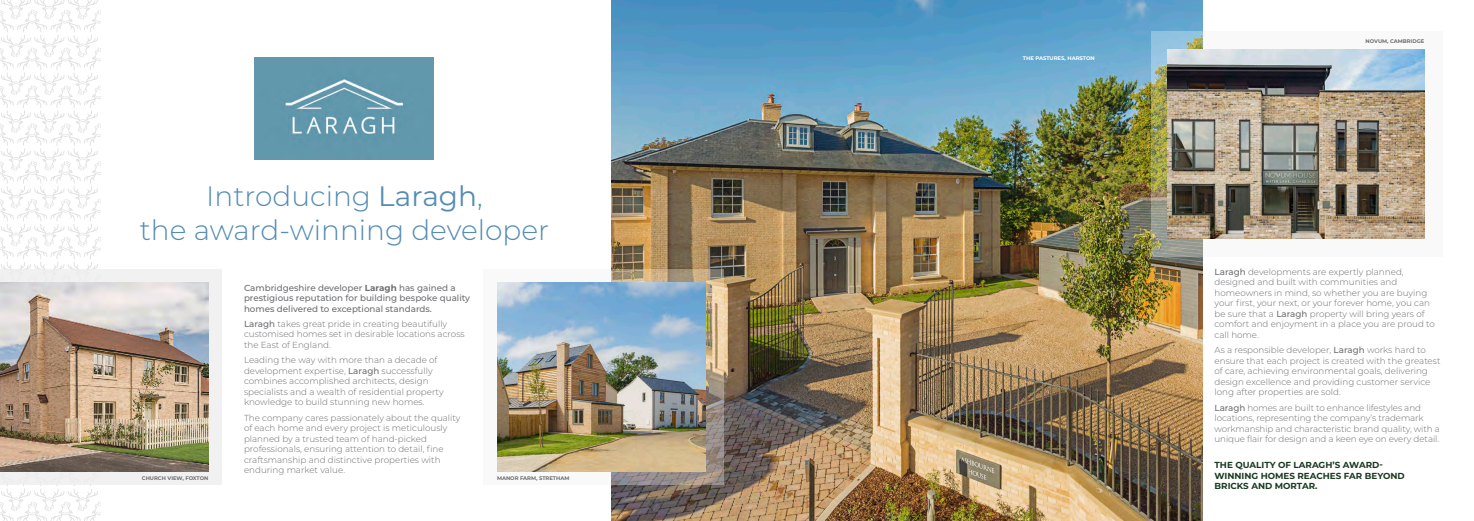
<style>
.page{position:relative;width:1474px;height:521px;background:#fff}
.page>*{position:absolute;margin:0;border:0;box-sizing:border-box;transform-origin:0 0}
.t1{font:300 28px/33.6px "Montserrat";color:#548cb3;text-align:center}
.t2{font:300 8.75px/10.5px "Montserrat";color:#6c6d70}
.t3{font:500 8.75px/10.5px "Montserrat";color:#6c6d70}
.t4{font:700 8.75px/10.5px "Montserrat";color:#193921}
.t5{font:700 5.25px "Montserrat";color:#6c6d70}
.t6{font:700 5.25px "Montserrat";color:#fff}
.s1{font-weight:400}
.s2{font-weight:700}
.s3{font-weight:500}
</style>
<div class="page">
<img style="left:611px;top:0;width:591px;height:521px">
<img style="left:497px;top:269px;width:226px;height:216px">
<img style="left:1150px;top:32px;width:275px;height:225px">
<svg style="left:0;top:0;width:100px;height:521px"></svg>
<img style="left:497px;top:282px;width:208px;height:189px">
<img style="left:1167px;top:49px;width:257px;height:190px">
<img style="left:254px;top:57px;width:179px;height:102px">
<div style="left:0;top:269px;width:222px;height:216px;background:#eeeeef"></div>
<img style="left:0;top:283px;width:208px;height:188px">
<p class="t1" style="left:140px;top:179px;width:411px">Introducing <span class="s1">Laragh</span>,<br>the award-winning developer</p>
<p class="t5" style="left:142px;top:474px;width:68px">CHURCH VIEW, FOXTON</p>
<p class="t3" style="left:244px;top:282px;width:228px">Cambridgeshire developer <span class="s2">Laragh</span> has gained a prestigious reputation for building bespoke quality homes delivered to exceptional standards.</p>
<p class="t2" style="left:244px;top:318px;width:222px"><span class="s3">Laragh</span> takes great pride in creating beautifully customised homes set in desirable locations across the East of England.</p>
<p class="t2" style="left:244px;top:355px;width:201px">Leading the way with more than a decade of development expertise, <span class="s3">Laragh</span> successfully combines accomplished architects, design specialists and a wealth of residential property knowledge to build stunning new homes.</p>
<p class="t2" style="left:244px;top:412px;width:218px">The company cares passionately about the quality of each home and every project is meticulously planned by a trusted team of hand-picked professionals, ensuring attention to detail, fine craftsmanship and distinctive properties with enduring market value.</p>
<p class="t5" style="left:497px;top:474px;width:74px">MANOR FARM, STRETHAM</p>
<p class="t6" style="left:1023px;top:54px;width:73px">THE PASTURES, HARSTON</p>
<p class="t5" style="left:1365px;top:37px;width:60px">NOVUM, CAMBRIDGE</p>
<p class="t2" style="left:1214px;top:266px;width:222px"><span class="s3">Laragh</span> developments are expertly planned, designed and built with communities and homeowners in mind, so whether you are buying your first, your next, or your forever home, you can be sure that a <span class="s3">Laragh</span> property will bring years of comfort and enjoyment in a place you are proud to call home.</p>
<p class="t2" style="left:1214px;top:344px;width:227px">As a responsible developer, <span class="s3">Laragh</span> works hard to ensure that each project is created with the greatest of care, achieving environmental goals, delivering design excellence and providing customer service long after properties are sold.</p>
<p class="t2" style="left:1214px;top:402px;width:227px"><span class="s3">Laragh</span> homes are built to enhance lifestyles and locations, representing the company’s trademark workmanship and characteristic brand quality, with a unique flair for design and a keen eye on every detail.</p>
<p class="t4" style="left:1214px;top:459px;width:192px">THE QUALITY OF LARAGH’S AWARD-<br>WINNING HOMES REACHES FAR BEYOND<br>BRICKS AND MORTAR.</p>
</div>
